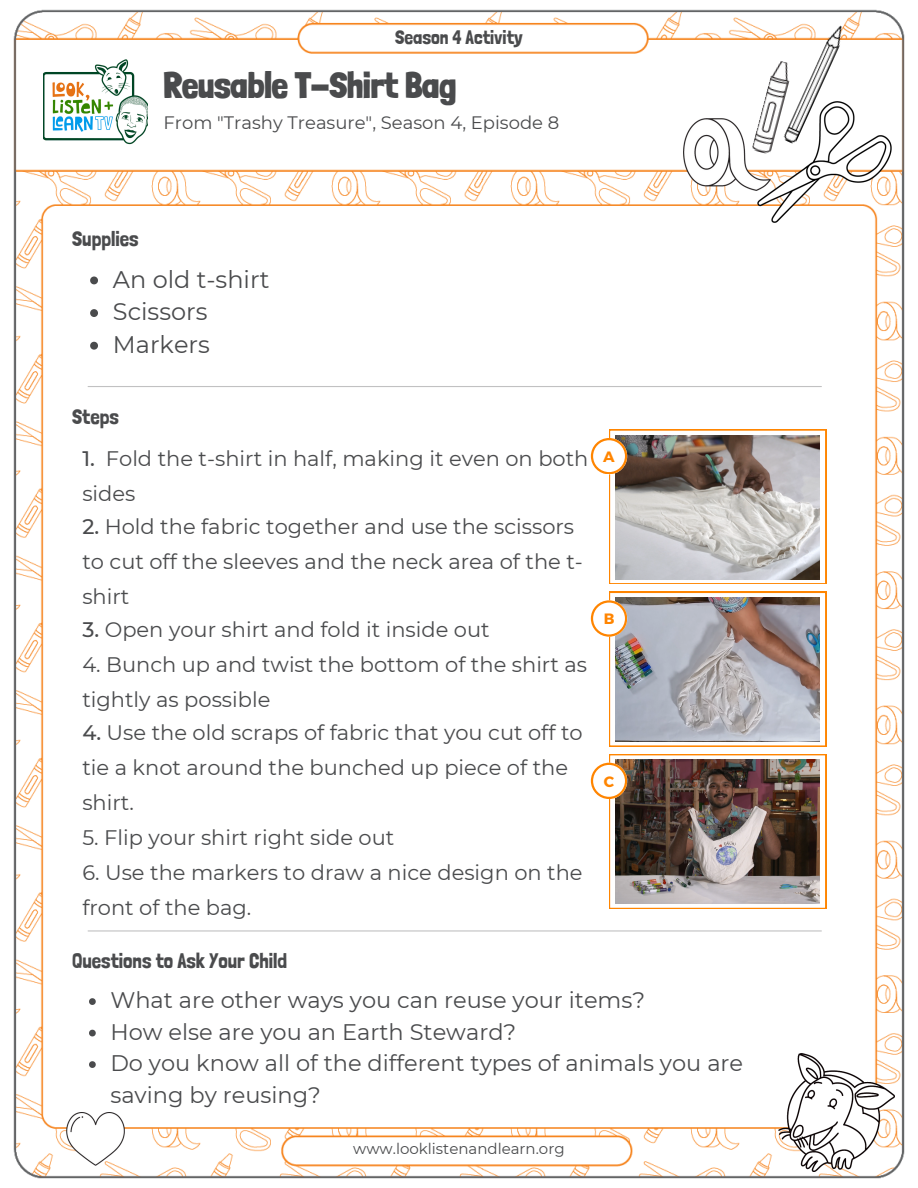
<style>
.page{position:relative;width:918px;height:1188px;background:#fff}
.page>*{position:absolute;margin:0;border:0;box-sizing:border-box;transform-origin:0 0}
.t1{font:900 36px "Londrina Solid";color:#4a4b4d}
.t2{font:24px "Montserrat";color:#4a4b4d}
.t3{font:22.5px/31.5px "Montserrat";color:#4a4b4d}
.t4{font:21px/34.8px "Montserrat";color:#4a4b4d}
.t5{font:21px "Londrina Solid";color:#4a4b4d}
.t6{font:19.5px "Londrina Solid";color:#4a4b4d}
.t7{font:18px "Montserrat";color:#4a4b4d}
.t8{font:15px "Montserrat";color:#4a4b4d}
.t9{font:700 15px "Montserrat";color:#ff8500}
.s1{font-weight:500}
</style>
<div class="page">
<img style="left:13px;top:9px;width:892px;height:1170px">
<img style="left:44px;top:57px;width:103px;height:89px">
<svg style="left:591px;top:430px;width:235px;height:154px"></svg>
<svg style="left:591px;top:592px;width:235px;height:154px"></svg>
<img style="left:591px;top:754px;width:235px;height:154px">
<img style="left:757px;top:102px;width:134px;height:120px">
<img style="left:783px;top:23px;width:64px;height:122px">
<img style="left:752px;top:60px;width:42px;height:95px">
<img style="left:684px;top:119px;width:86px;height:72px">
<img style="left:66px;top:1113px;width:59px;height:52px">
<hr style="left:88px;top:386px;width:733px;height:1px;background:#c1c1c2">
<hr style="left:88px;top:930px;width:733px;height:2px;background:#c1c1c2">
<img style="left:779px;top:1054px;width:116px;height:118px">
<svg style="left:90px;top:277px;width:8px;height:7px"></svg>
<svg style="left:90px;top:309px;width:8px;height:8px"></svg>
<svg style="left:90px;top:342px;width:8px;height:8px"></svg>
<svg style="left:89px;top:998px;width:7px;height:7px"></svg>
<svg style="left:89px;top:1030px;width:7px;height:6px"></svg>
<svg style="left:89px;top:1061px;width:7px;height:7px"></svg>
<h3 class="t6" style="left:395px;top:26px;width:129px">Season 4 Activity</h3>
<p class="t1" style="left:164px;top:64px;width:294px">Reusable T-Shirt Bag</p>
<p class="t7" style="left:164px;top:112px;width:397px">From "Trashy Treasure", Season 4, Episode 8</p>
<p class="t5" style="left:72px;top:226px;width:68px">Supplies</p>
<h3 class="t2" style="left:113px;top:265px;width:158px">An old t-shirt</h3>
<p class="t2" style="left:113px;top:297px;width:96px">Scissors</p>
<p class="t2" style="left:113px;top:330px;width:98px">Markers</p>
<p class="t5" style="left:72px;top:404px;width:48px">Steps</p>
<p class="t4" style="left:82px;top:441px;width:508px"><span class="s1">1.</span> Fold the t-shirt in half, making it even on both sides</p>
<p class="t4" style="left:82px;top:509px;width:502px"><span class="s1">2.</span> Hold the fabric together and use the scissors to cut off the sleeves and the neck area of the t&shy;shirt</p>
<p class="t4" style="left:82px;top:612px;width:409px"><span class="s1">3.</span> Open your shirt and fold it inside out</p>
<p class="t4" style="left:82px;top:647px;width:506px">4. Bunch up and twist the bottom of the shirt as tightly as possible</p>
<p class="t4" style="left:82px;top:716px;width:502px"><span class="s1">4.</span> Use the old scraps of fabric that you cut off to tie a knot around the bunched up piece of the shirt.</p>
<p class="t4" style="left:82px;top:820px;width:314px">5. Flip your shirt right side out</p>
<p class="t4" style="left:82px;top:855px;width:502px">6. Use the markers to draw a nice design on the front of the bag.</p>
<h1 class="t9" style="left:603px;top:447px;width:13px">A</h1>
<h3 class="t9" style="left:604px;top:609px;width:12px">B</h3>
<p class="t9" style="left:604px;top:771px;width:12px">C</p>
<p class="t5" style="left:72px;top:948px;width:217px">Questions to Ask Your Child</p>
<p class="t3" style="left:110px;top:985px;width:536px">What are other ways you can reuse your items?</p>
<p class="t3" style="left:110px;top:1016px;width:407px">How else are you an Earth Steward?</p>
<p class="t3" style="left:110px;top:1048px;width:634px">Do you know all of the different types of animals you are saving by reusing?</p>
<h3 class="t8" style="left:353px;top:1140px;width:213px">www.looklistenandlearn.org</h3>
</div>
